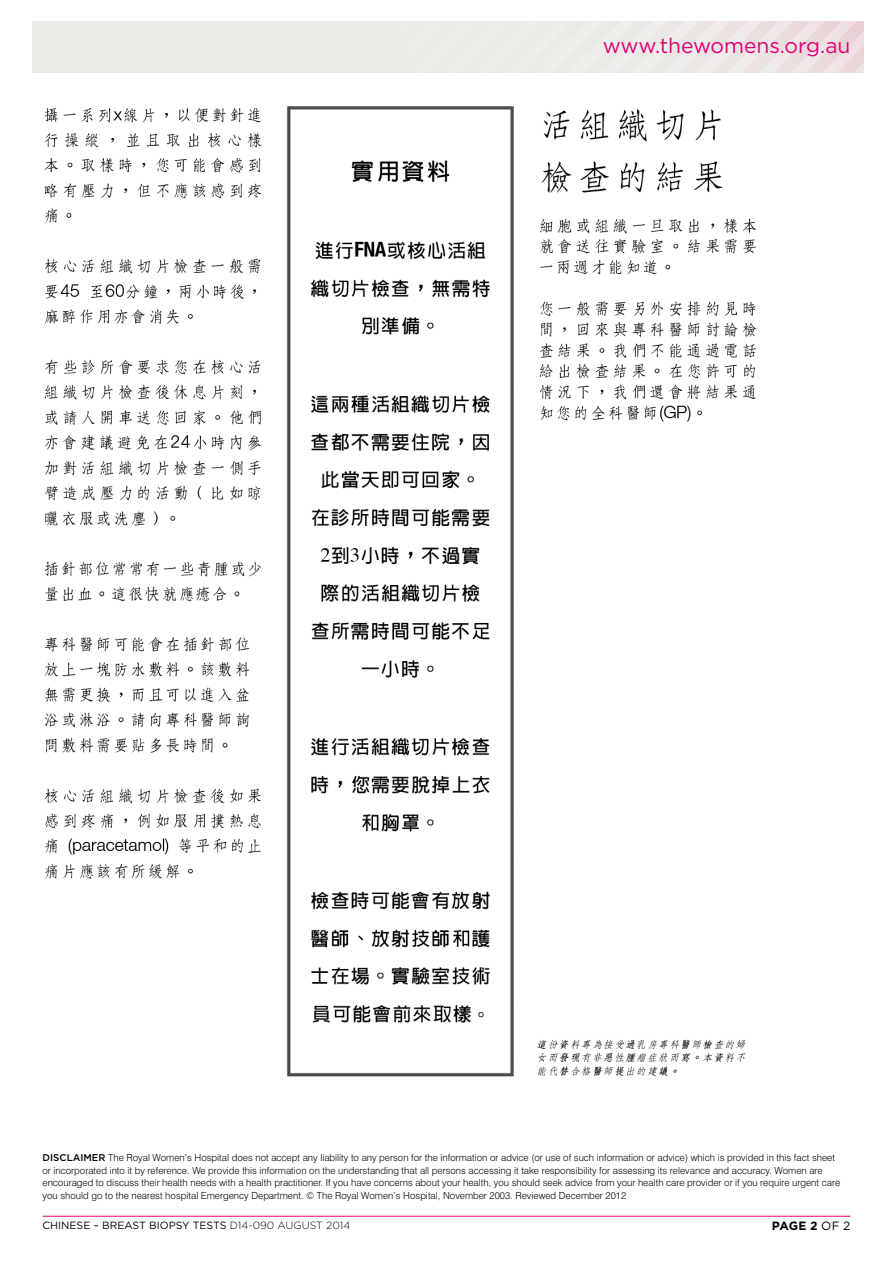
<style>
.page{position:relative;width:893px;height:1263px;background:#fff}
.page>*{position:absolute;margin:0;border:0;box-sizing:border-box;transform-origin:0 0}
.t1{font:21px "Gotham";color:#e20177}
.t2{font:700 12px "Gotham";color:#000}
.t3{font:10.5px "Gotham";color:#000}
.t4{font:300 9.75px/12.8px "Swiss 721 BT";color:#000}
.s1{font-family:"Gotham";font-weight:500}
.s2{font-weight:400}
.s3{font-weight:300}
</style>
<div class="page">
<hr style="left:43px;top:1216px;width:807px;height:1px;background:#e20177">
<div style="left:30px;top:21px;width:833px;height:51px;background:#eaeae6"></div>
<img style="left:44px;top:106px;width:713px;height:971px">
<h1 class="t1" style="left:603px;top:34px;width:249px">www.thewomens.org.au</h1>
<p class="t4" style="left:43px;top:1151px;width:799px"><span class="s1">DISCLAIMER</span> The Royal Women’s Hospital does not accept any liability to any person for the information or advice (or use of such information or advice) which is provided in this fact sheet or incorporated into it by reference. We provide this information on the understanding that all persons accessing it take responsibility for assessing its relevance and accuracy. Women are encouraged to discuss their health needs with a health practitioner. If you have concerns about your health, you should seek advice from your health care provider or if you require urgent care you should go to the nearest hospital Emergency Department. © The Royal Women’s Hospital, November 2003. Reviewed December 2012</p>
<p class="t2" style="left:772px;top:1218px;width:80px">PAGE 2 <span class="s2">OF 2</span></p>
<p class="t3" style="left:43px;top:1219px;width:309px">CHINESE – BREAST BIOPSY TESTS <span class="s3">D14-090 AUGUST 2014</span></p>
</div>
